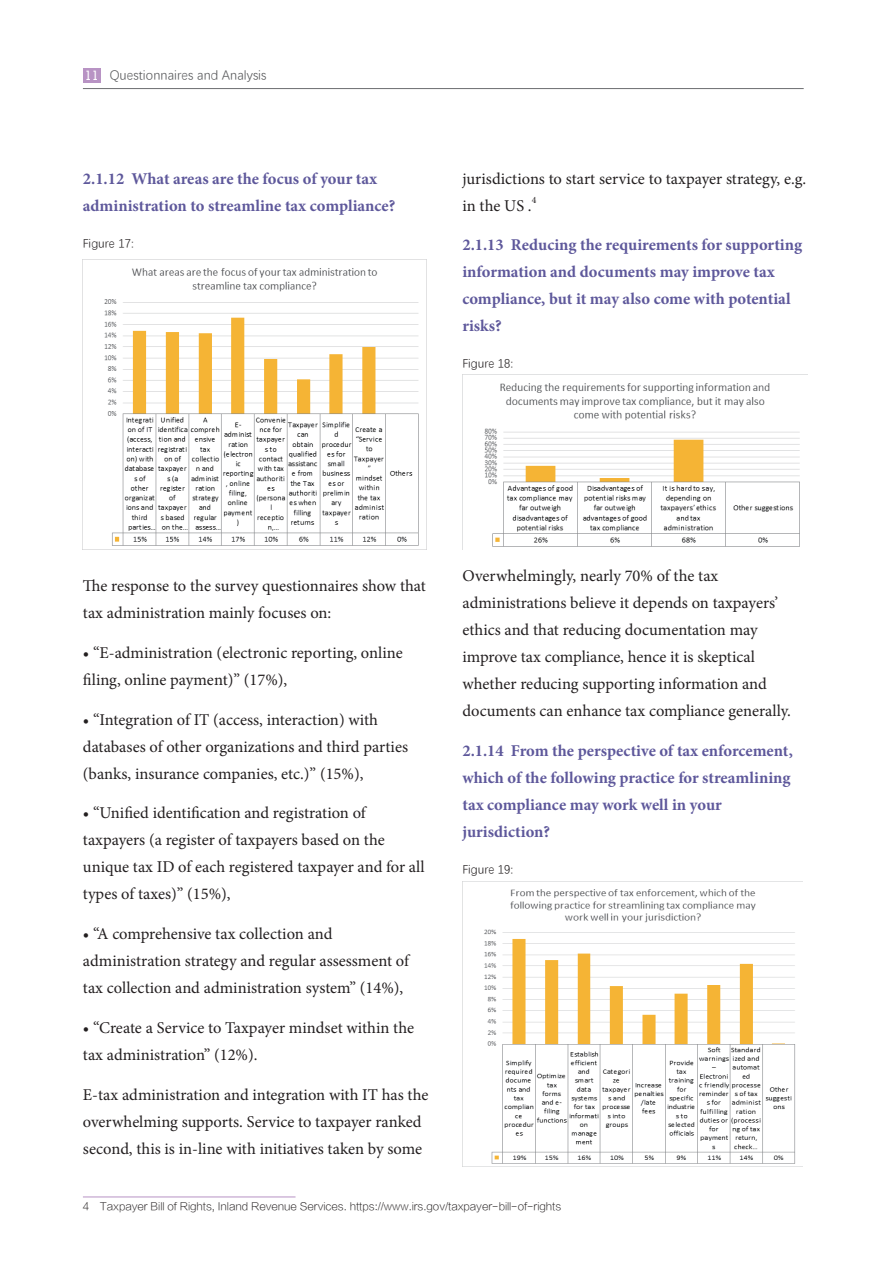
<style>
.page{position:relative;width:893px;height:1263px;background:#fff}
.page>*{position:absolute;margin:0;border:0;box-sizing:border-box;transform-origin:0 0}
.t1{font:16.5px/27px "Minion Pro";color:#231f20}
.t2{font:700 16.5px/27px "Minion Pro";color:#5e589b}
.t3{font:13.05px "Deng Xian";color:#57585a}
.t4{font:12px "Deng Xian";color:#231f20}
.t5{font:10.5px "FZLTKHK GBK1 0";color:#231f20}
.t6{font:9.6px "Minion Pro";color:#231f20}
.s1{font-family:"Geometric Slab 703 BT";font-weight:500;font-size:13.35px;color:#fff}
</style>
<div class="page">
<hr style="left:83px;top:88px;width:721px;height:1px;background:#6c6d70">
<div style="left:83px;top:68px;width:17px;height:14px;background:#b893c4"></div>
<img style="left:83px;top:259px;width:343px;height:287px">
<hr style="left:83px;top:1196px;width:213px;height:1px;background:#b893c4">
<img style="left:462px;top:374px;width:346px;height:176px">
<img style="left:462px;top:881px;width:341px;height:285px">
<p class="t3" style="left:85px;top:66px;width:183px"><span class="s1">11</span> Questionnaires and Analysis</p>
<p class="t2" style="left:83px;top:165px;width:314px">2.1.12 What areas are the focus of your tax administration to streamline tax compliance?</p>
<p class="t4" style="left:83px;top:235px;width:52px">Figure 17:</p>
<p class="t1" style="left:462px;top:165px;width:345px">jurisdictions to start service to taxpayer strategy, e.g. in the US .</p>
<p class="t6" style="left:532px;top:193px;width:6px">4</p>
<p class="t2" style="left:462px;top:231px;width:341px">2.1.13 Reducing the requirements for supporting information and documents may improve tax compliance, but it may also come with potential risks?</p>
<p class="t4" style="left:462px;top:356px;width:52px">Figure 18:</p>
<p class="t1" style="left:83px;top:572px;width:344px">The response to the survey questionnaires show that tax administration mainly focuses on:</p>
<p class="t1" style="left:83px;top:639px;width:321px">• “E-administration (electronic reporting, online filing, online payment)” (17%),</p>
<p class="t1" style="left:83px;top:706px;width:327px">• “Integration of IT (access, interaction) with databases of other organizations and third parties (banks, insurance companies, etc.)” (15%),</p>
<p class="t1" style="left:83px;top:799px;width:343px">• “Unified identification and registration of taxpayers (a register of taxpayers based on the unique tax ID of each registered taxpayer and for all types of taxes)” (15%),</p>
<p class="t1" style="left:83px;top:920px;width:328px">• “A comprehensive tax collection and administration strategy and regular assessment of tax collection and administration system” (14%),</p>
<p class="t1" style="left:83px;top:1014px;width:333px">• “Create a Service to Taxpayer mindset within the tax administration” (12%).</p>
<p class="t1" style="left:83px;top:1081px;width:347px">E-tax administration and integration with IT has the overwhelming supports. Service to taxpayer ranked second, this is in-line with initiatives taken by some</p>
<p class="t1" style="left:462px;top:562px;width:330px">Overwhelmingly, nearly 70% of the tax administrations believe it depends on taxpayers’ ethics and that reducing documentation may improve tax compliance, hence it is skeptical whether reducing supporting information and documents can enhance tax compliance generally.</p>
<p class="t2" style="left:462px;top:737px;width:332px">2.1.14 From the perspective of tax enforcement, which of the following practice for streamlining tax compliance may work well in your jurisdiction?</p>
<p class="t4" style="left:462px;top:861px;width:52px">Figure 19:</p>
<p class="t5" style="left:83px;top:1201px;width:480px">4　Taxpayer Bill of Rights, Inland Revenue Services. https://www.irs.gov/taxpayer-bill-of-rights</p>
</div>
